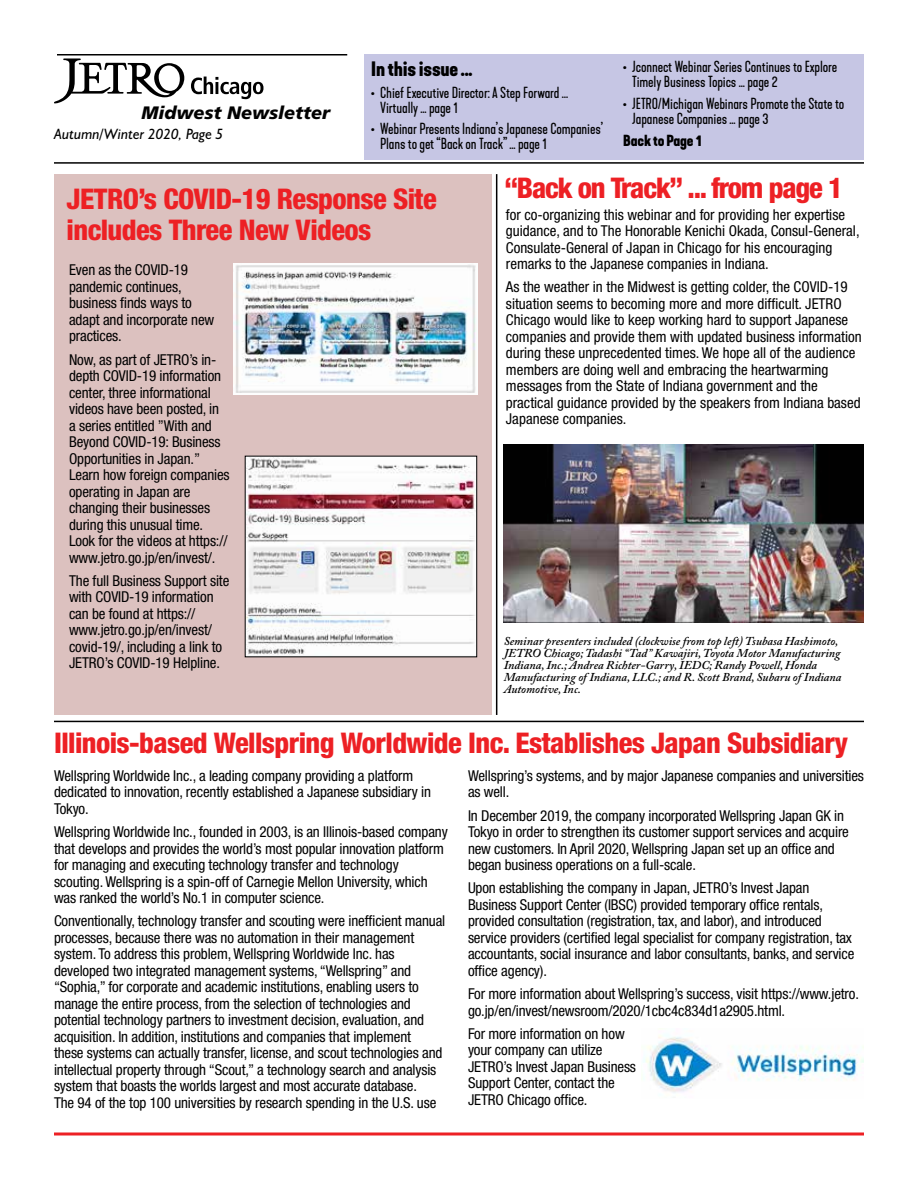
<style>
.page{position:relative;width:918px;height:1188px;background:#fff}
.page>*{position:absolute;margin:0;border:0;box-sizing:border-box;transform-origin:0 0}
.t1{font:800 condensed 28.5px/31.5px "Helvetica Neue";letter-spacing:-.02em;color:#ed2024}
.t2{font:800 condensed 28.5px "Helvetica Neue";letter-spacing:-.04em;color:#ed2024}
.t3{font:700 19.5px "Kapra Neue";letter-spacing:-.01em;color:#000}
.t4{font:italic 900 18px "Frutiger";color:#000}
.t5{font:condensed 15px/16.5px "Helvetica Neue";letter-spacing:-.01em;color:#000}
.t6{font:15px/15px "Kapra Neue";letter-spacing:-.01em;color:#000}
.t7{font:italic 15px "Humanist 521 BT";color:#000}
.t8{font:700 15px "Kapra Neue";letter-spacing:-.01em;color:#000}
.t9{font:italic 600 12px/12px "Adobe Caslon Pro";color:#000}
</style>
<div class="page">
<svg style="left:54px;top:1132px;width:810px;height:4px;background:#f1575a"></svg>
<hr style="left:57px;top:54px;width:290px;height:2px;background:#000">
<svg style="left:191px;top:77px;width:73px;height:22px"></svg>
<svg style="left:54px;top:58px;width:130px;height:45px"></svg>
<hr style="left:54px;top:162px;width:810px;height:2px;background:#000">
<div style="left:364px;top:54px;width:500px;height:106px;background:#c6c6e4"></div>
<div style="left:54px;top:174px;width:437px;height:541px;background:#dcc1bf"></div>
<hr style="left:496px;top:174px;width:1px;height:541px;background:#000">
<img style="left:247px;top:458px;width:228px;height:197px">
<hr style="left:54px;top:721px;width:810px;height:1px;background:#000">
<img style="left:643px;top:1034px;width:221px;height:59px">
<img style="left:233px;top:264px;width:244px;height:131px">
<img style="left:504px;top:445px;width:360px;height:177px">
<p class="t4" style="left:142px;top:102px;width:190px">Midwest Newsletter</p>
<p class="t7" style="left:54px;top:125px;width:171px">Autumn/Winter 2020, Page 5</p>
<h2 class="t3" style="left:371px;top:56px;width:103px">In this issue ...</h2>
<p class="t6" style="left:380px;top:85px;width:190px;text-indent:-9px">• Chief Executive Director: A Step Forward …<br>Virtually ... page 1</p>
<p class="t6" style="left:380px;top:122px;width:224px;text-indent:-9px">• Webinar Presents Indiana’s Japanese Companies’<br>Plans to get “Back on Track” ... page 1</p>
<p class="t6" style="left:632px;top:60px;width:207px;text-indent:-9px">• Jconnect Webinar Series Continues to Explore<br>Timely Business Topics ... page 2</p>
<p class="t6" style="left:632px;top:96px;width:214px;text-indent:-9px">• JETRO/Michigan Webinars Promote the State to<br>Japanese Companies ... page 3</p>
<p class="t8" style="left:623px;top:130px;width:80px">Back to Page 1</p>
<h1 class="t1" style="left:67px;top:182px;width:372px">JETRO’s COVID-19 Response Site includes Three New Videos</h1>
<p class="t5" style="left:69px;top:262px;width:147px">Even as the COVID-19 pandemic continues, business finds ways to adapt and incorporate new practices.</p>
<p class="t5" style="left:69px;top:351px;width:162px">Now, as part of JETRO’s in&shy;depth COVID-19 information center, three informational videos have been posted, in<br>a series entitled ”With and<br>Beyond COVID-19: Business<br>Opportunities in Japan.”<br>Learn how foreign companies operating in Japan are changing their businesses during this unusual time.<br>Look for the videos at https:// www.jetro.go.jp/en/invest/.</p>
<p class="t5" style="left:69px;top:572px;width:162px">The full Business Support site with COVID-19 information can be found at https:// www.jetro.go.jp/en/invest/ covid-19/, including a link to<br>JETRO’s COVID-19 Helpline.</p>
<h1 class="t2" style="left:504px;top:170px;width:340px">“Back on Track” ... from page 1</h1>
<p class="t5" style="left:506px;top:206px;width:355px">for co-organizing this webinar and for providing her expertise guidance, and to The Honorable Kenichi Okada, Consul-General, Consulate-General of Japan in Chicago for his encouraging remarks to the Japanese companies in Indiana.</p>
<p class="t5" style="left:506px;top:279px;width:357px">As the weather in the Midwest is getting colder, the COVID-19 situation seems to becoming more and more difficult. JETRO Chicago would like to keep working hard to support Japanese companies and provide them with updated business information during these unprecedented times. We hope all of the audience members are doing well and embracing the heartwarming messages from the State of Indiana government and the practical guidance provided by the speakers from Indiana based Japanese companies.</p>
<p class="t9" style="left:504px;top:635px;width:339px">Seminar presenters included (clockwise from top left) Tsubasa Hashimoto, JETRO Chicago; Tadashi “Tad” Kawajiri, Toyota Motor Manufacturing Indiana, Inc.; Andrea Richter-Garry, IEDC; Randy Powell, Honda Manufacturing of Indiana, LLC.; and R. Scott Brand, Subaru of Indiana Automotive, Inc.</p>
<h1 class="t1" style="left:54px;top:727px;width:796px">Illinois-based Wellspring Worldwide Inc. Establishes Japan Subsidiary</h1>
<p class="t5" style="left:54px;top:767px;width:379px">Wellspring Worldwide Inc., a leading company providing a platform dedicated to innovation, recently established a Japanese subsidiary in<br>Tokyo.</p>
<p class="t5" style="left:54px;top:823px;width:395px">Wellspring Worldwide Inc., founded in 2003, is an Illinois-based company that develops and provides the world’s most popular innovation platform for managing and executing technology transfer and technology scouting. Wellspring is a spin-off of Carnegie Mellon University, which was ranked the world’s No.1 in computer science.</p>
<p class="t5" style="left:54px;top:913px;width:393px">Conventionally, technology transfer and scouting were inefficient manual processes, because there was no automation in their management system. To address this problem, Wellspring Worldwide Inc. has developed two integrated management systems, “Wellspring” and “Sophia,” for corporate and academic institutions, enabling users to manage the entire process, from the selection of technologies and potential technology partners to investment decision, evaluation, and acquisition. In addition, institutions and companies that implement<br>these systems can actually transfer, license, and scout technologies and intellectual property through “Scout,” a technology search and analysis system that boasts the worlds largest and most accurate database.<br>The 94 of the top 100 universities by research spending in the U.S. use</p>
<p class="t5" style="left:468px;top:767px;width:398px">Wellspring’s systems, and by major Japanese companies and universities as well.</p>
<p class="t5" style="left:468px;top:807px;width:382px">In December 2019, the company incorporated Wellspring Japan GK in Tokyo in order to strengthen its customer support services and acquire new customers. In April 2020, Wellspring Japan set up an office and began business operations on a full-scale.</p>
<p class="t5" style="left:468px;top:880px;width:388px">Upon establishing the company in Japan, JETRO’s Invest Japan Business Support Center (IBSC) provided temporary office rentals, provided consultation (registration, tax, and labor), and introduced service providers (certified legal specialist for company registration, tax accountants, social insurance and labor consultants, banks, and service office agency).</p>
<p class="t5" style="left:468px;top:985px;width:392px">For more information about Wellspring’s success, visit https://www.jetro. go.jp/en/invest/newsroom/2020/1cbc4c834d1a2905.html.</p>
<p class="t5" style="left:468px;top:1025px;width:170px">For more information on how your company can utilize<br>JETRO’s Invest Japan Business<br>Support Center, contact the<br>JETRO Chicago office.</p>
</div>
